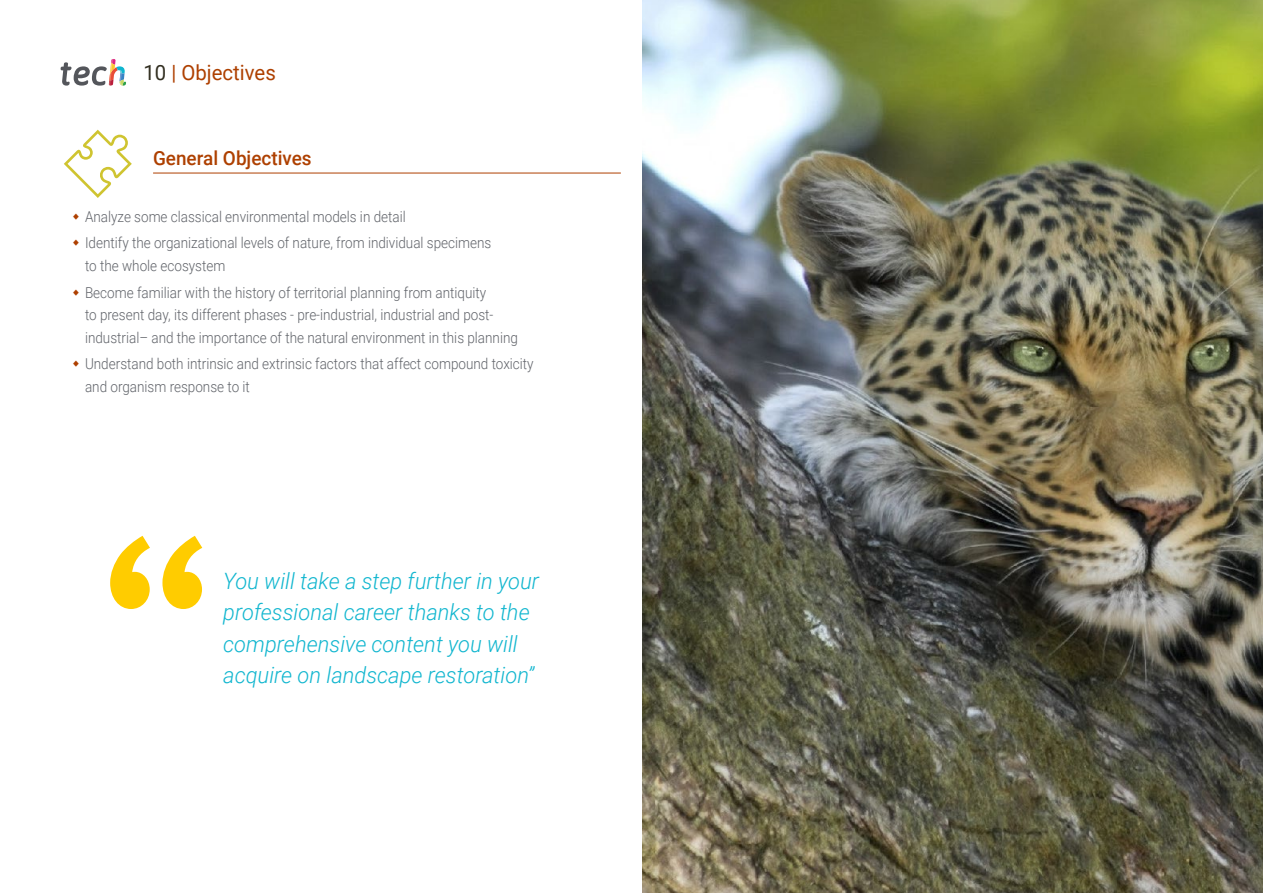
<style>
.page{position:relative;width:1263px;height:893px;background:#fff}
.page>*{position:absolute;margin:0;border:0;box-sizing:border-box;transform-origin:0 0}
.t1{font:italic 300 22.5px/31.5px "Roboto";color:#11b6cf}
.t2{font:21px "Roboto";color:#ae4000}
.t3{font:500 19.5px "Roboto";color:#ae4000}
.t4{font:300 15px/26.7px "Roboto";color:#61646a;scale:.9 1}
.s1{color:#312e20}
</style>
<div class="page">
<hr style="left:153px;top:173px;width:468px;height:1px;background:#ae4000">
<svg style="left:64px;top:130px;width:68px;height:68px"></svg>
<svg style="left:61px;top:59px;width:65px;height:27px"></svg>
<img style="left:642px;top:0;width:621px;height:893px">
<svg style="left:110px;top:536px;width:92px;height:73px"></svg>
<h2 class="t2" style="left:144px;top:57px;width:134px"><span class="s1">10</span> | Objectives</h2>
<h3 class="t3" style="left:153px;top:144px;width:160px">General Objectives</h3>
<p class="t4" style="left:85px;top:202px;width:453px">Analyze some classical environmental models in detail<br>Identify the organizational levels of nature, from individual specimens</p>
<p class="t4" style="left:85px;top:252px;width:447px">to the whole ecosystem<br>Become familiar with the history of territorial planning from antiquity</p>
<p class="t4" style="left:85px;top:303px;width:482px;line-height:22.5px">to present day, its different phases - pre-industrial, industrial and post&shy;industrial– and the importance of the natural environment in this planning</p>
<p class="t4" style="left:85px;top:352px;width:500px;line-height:22.5px">Understand both intrinsic and extrinsic factors that affect compound toxicity and organism response to it</p>
<h1 class="t1" style="left:223px;top:564px;width:317px">You will take a step further in your professional career thanks to the comprehensive content you will acquire on landscape restoration”</h1>
</div>
